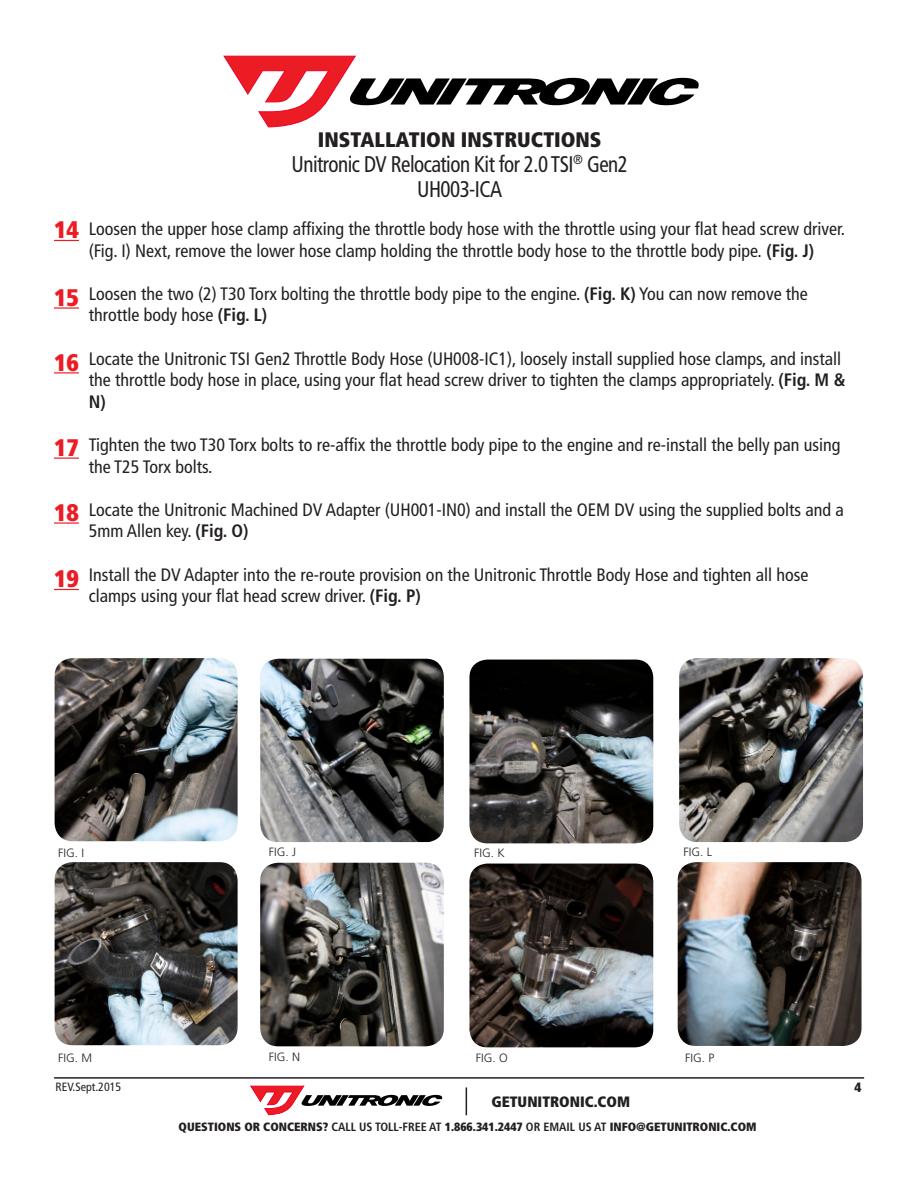
<style>
.page{position:relative;width:918px;height:1188px;background:#fff}
.page>*{position:absolute;margin:0;border:0;box-sizing:border-box;transform-origin:0 0}
.t1{font:900 condensed 24px "Frutiger LT Std";color:#ed1c24}
.t2{font:condensed 22.65px/25.2px "Frutiger LT Std";letter-spacing:-.025em;color:#231f20;text-align:center;scale:.93 1}
.t3{font:900 condensed 21px "Frutiger LT Std";color:#231f20}
.t4{font:condensed 18px/21.6px "Frutiger LT Std";color:#231f20}
.t5{font:900 condensed 15px "Frutiger LT Std";color:#231f20}
.t6{font:900 condensed 13.5px "Frutiger LT Std";color:#231f20}
.t7{font:900 condensed 12px "Frutiger LT Std";color:#231f20}
.t8{font:300 12px "Frutiger LT Std";color:#231f20}
.t9{font:condensed 12px "Frutiger LT Std";color:#231f20}
.s1{font-weight:700}
</style>
<div class="page">
<svg style="left:466px;top:1087px;width:1px;height:28px"></svg>
<svg style="left:250px;top:1086px;width:192px;height:29px"></svg>
<svg style="left:223px;top:55px;width:476px;height:73px"></svg>
<hr style="left:54px;top:1077px;width:810px;height:2px;background:#231f20">
<svg style="left:54px;top:240px;width:25px;height:1px"></svg>
<hr style="left:54px;top:307px;width:25px;height:2px;background:#ed1c24">
<svg style="left:54px;top:372px;width:25px;height:1px"></svg>
<img style="left:679px;top:658px;width:184px;height:184px">
<img style="left:678px;top:862px;width:184px;height:184px">
<img style="left:55px;top:862px;width:183px;height:183px">
<img style="left:260px;top:863px;width:184px;height:183px">
<img style="left:469px;top:864px;width:184px;height:183px">
<img style="left:55px;top:658px;width:183px;height:183px">
<img style="left:260px;top:659px;width:184px;height:183px">
<img style="left:469px;top:660px;width:184px;height:183px">
<svg style="left:54px;top:458px;width:25px;height:1px"></svg>
<hr style="left:54px;top:522px;width:25px;height:2px;background:#ed1c24">
<svg style="left:54px;top:589px;width:25px;height:1px"></svg>
<p class="t1" style="left:54px;top:215px;width:26px">14</p>
<p class="t1" style="left:54px;top:283px;width:26px">15</p>
<p class="t1" style="left:54px;top:347px;width:26px">16</p>
<p class="t1" style="left:54px;top:433px;width:26px">17</p>
<p class="t1" style="left:54px;top:498px;width:26px">18</p>
<p class="t1" style="left:54px;top:564px;width:26px">19</p>
<p class="t3" style="left:318px;top:126px;width:285px">INSTALLATION INSTRUCTIONS</p>
<p class="t2" style="left:292px;top:151px;width:363px">Unitronic DV Relocation Kit for 2.0 TSI<sup>®</sup> Gen2<br>UH003-ICA</p>
<p class="t4" style="left:89px;top:218px;width:758px">Loosen the upper hose clamp affixing the throttle body hose with the throttle using your flat head screw driver. (Fig. I) Next, remove the lower hose clamp holding the throttle body hose to the throttle body pipe. <span class="s1">(Fig. J)</span></p>
<p class="t4" style="left:89px;top:283px;width:721px">Loosen the two (2) T30 Torx bolting the throttle body pipe to the engine. <span class="s1">(Fig. K)</span> You can now remove the throttle body hose <span class="s1">(Fig. L)</span></p>
<p class="t4" style="left:89px;top:348px;width:758px">Locate the Unitronic TSI Gen2 Throttle Body Hose (UH008-IC1), loosely install supplied hose clamps, and install the throttle body hose in place, using your flat head screw driver to tighten the clamps appropriately. <span class="s1">(Fig. M &amp;<br>N)</span></p>
<p class="t4" style="left:89px;top:434px;width:753px">Tighten the two T30 Torx bolts to re-affix the throttle body pipe to the engine and re-install the belly pan using the T25 Torx bolts.</p>
<p class="t4" style="left:89px;top:499px;width:756px">Locate the Unitronic Machined DV Adapter (UH001-IN0) and install the OEM DV using the supplied bolts and a<br>5mm Allen key. <span class="s1">(Fig. O)</span></p>
<p class="t4" style="left:89px;top:564px;width:721px">Install the DV Adapter into the re-route provision on the Unitronic Throttle Body Hose and tighten all hose clamps using your flat head screw driver. <span class="s1">(Fig. P)</span></p>
<p class="t8" style="left:58px;top:846px;width:27px">FIG. I</p>
<p class="t8" style="left:269px;top:845px;width:29px">FIG. J</p>
<p class="t8" style="left:474px;top:846px;width:32px">FIG. K</p>
<p class="t8" style="left:58px;top:1051px;width:35px">FIG. M</p>
<p class="t8" style="left:269px;top:1050px;width:33px">FIG. N</p>
<p class="t8" style="left:476px;top:1051px;width:33px">FIG. O</p>
<p class="t9" style="left:56px;top:1080px;width:67px">REV.Sept.2015</p>
<p class="t8" style="left:684px;top:845px;width:30px">FIG. L</p>
<p class="t8" style="left:685px;top:1051px;width:31px">FIG. P</p>
<p class="t5" style="left:492px;top:1092px;width:140px">GETUNITRONIC.COM</p>
<p class="t7" style="left:179px;top:1119px;width:580px">QUESTIONS OR CONCERNS? <span class="s1">CALL US TOLL-FREE AT</span> 1.866.341.2447 <span class="s1">OR EMAIL US AT</span> INFO@GETUNITRONIC.COM</p>
<p class="t6" style="left:855px;top:1079px;width:9px">4</p>
</div>
